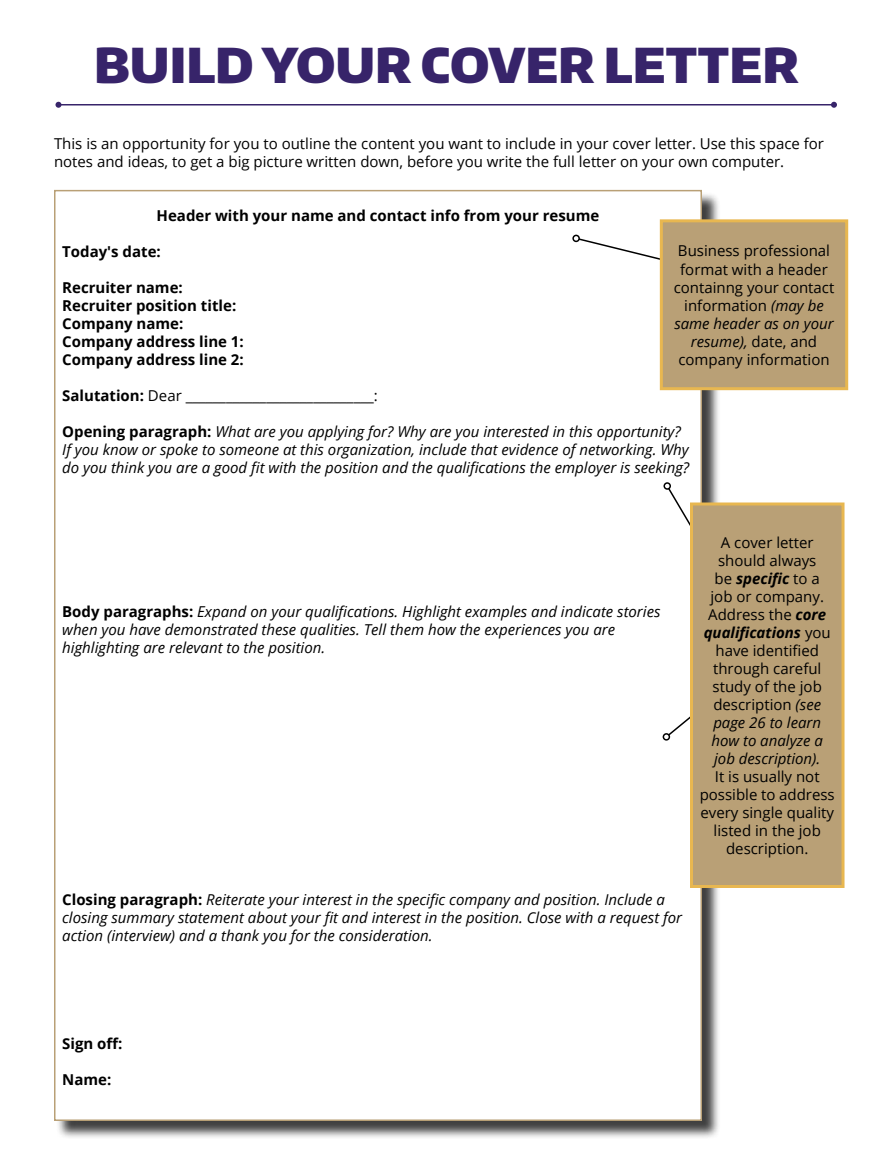
<style>
.page{position:relative;width:891px;height:1175px;background:#fff}
.page>*{position:absolute;margin:0;border:0;box-sizing:border-box;transform-origin:0 0}
.t1{font:900 48px "Encode Sans Normal";color:#37246a}
.t2{font:italic 15px/18px "Open Sans";color:#000}
.t3{font:15px/18px "Open Sans";color:#000;text-align:center}
.t4{font:700 15px/18px "Open Sans";color:#000}
.s1{font-weight:700}
.s2{font-weight:700;font-style:normal}
.s3{font-style:italic}
.s4{font-weight:700;font-style:italic}
</style>
<div class="page">
<hr style="left:58px;top:104px;width:776px;height:1px;background:#37246a">
<svg style="left:56px;top:102px;width:6px;height:6px"></svg>
<svg style="left:831px;top:102px;width:6px;height:6px"></svg>
<div style="left:56px;top:192px;width:665px;height:948px;background:#000;opacity:.75"></div>
<div style="left:55px;top:191px;width:646px;height:929px;background:#fff"></div>
<svg style="left:668px;top:716px;width:22px;height:21px"></svg>
<div style="left:663px;top:733px;width:7px;height:7px;border:2px solid #000;border-radius:50%"></div>
<svg style="left:668px;top:486px;width:53px;height:40px"></svg>
<div style="left:663px;top:482px;width:8px;height:8px;border:2px solid #000;border-radius:50%"></div>
<div style="left:692px;top:504px;width:151px;height:382px;background:#b9a076"></div>
<div style="left:690px;top:502px;width:155px;height:386px;border:3px solid #e8b750"></div>
<svg style="left:578px;top:237px;width:82px;height:38px"></svg>
<div style="left:572px;top:235px;width:8px;height:7px;border:2px solid #000;border-radius:50%"></div>
<div style="left:661px;top:221px;width:186px;height:168px;background:#b9a076"></div>
<div style="left:660px;top:219px;width:188px;height:171px;border:3px solid #e8b750"></div>
<h1 class="t1" style="left:94px;top:33px;width:706px">BUILD YOUR COVER LETTER</h1>
<p class="t3" style="left:54px;top:134px;width:772px;text-align:left">This is an opportunity for you to outline the content you want to include in your cover letter. Use this space for notes and ideas, to get a big picture written down, before you write the full letter on your own computer.</p>
<p class="t4" style="left:157px;top:206px;width:444px">Header with your name and contact info from your resume</p>
<p class="t4" style="left:62px;top:242px;width:100px">Today's date:</p>
<p class="t4" style="left:62px;top:278px;width:183px">Recruiter name:<br>Recruiter position title:<br>Company name:<br>Company address line 1:<br>Company address line 2:</p>
<p class="t3" style="left:62px;top:386px;width:317px"><span class="s1">Salutation:</span> Dear ____________________________:</p>
<p class="t2" style="left:62px;top:422px;width:629px"><span class="s2">Opening paragraph:</span> What are you applying for? Why are you interested in this opportunity?<br>If you know or spoke to someone at this organization, include that evidence of networking. Why do you think you are a good fit with the position and the qualifications the employer is seeking?</p>
<p class="t3" style="left:674px;top:242px;width:162px">Business professional format with a header containng your contact information <span class="s3">(may be same header as on your resume),</span> date, and company information</p>
<p class="t2" style="left:62px;top:602px;width:600px"><span class="s2">Body paragraphs:</span> Expand on your qualifications. Highlight examples and indicate stories when you have demonstrated these qualities. Tell them how the experiences you are highlighting are relevant to the position.</p>
<p class="t2" style="left:62px;top:890px;width:621px"><span class="s2">Closing paragraph:</span> Reiterate your interest in the specific company and position. Include a closing summary statement about your fit and interest in the position. Close with a request for action (interview) and a thank you for the consideration.</p>
<p class="t3" style="left:704px;top:533px;width:129px">A cover letter should always<br>be <span class="s4">specific</span> to a job or company.<br>Address the <span class="s4">core qualifications</span> you have identified through careful study of the job description <span class="s3">(see page 26 to learn how to analyze a job description).</span></p>
<p class="t3" style="left:700px;top:767px;width:137px">It is usually not possible to address every single quality listed in the job description.</p>
<p class="t4" style="left:62px;top:1034px;width:62px">Sign off:</p>
<p class="t4" style="left:62px;top:1070px;width:51px">Name:</p>
</div>
